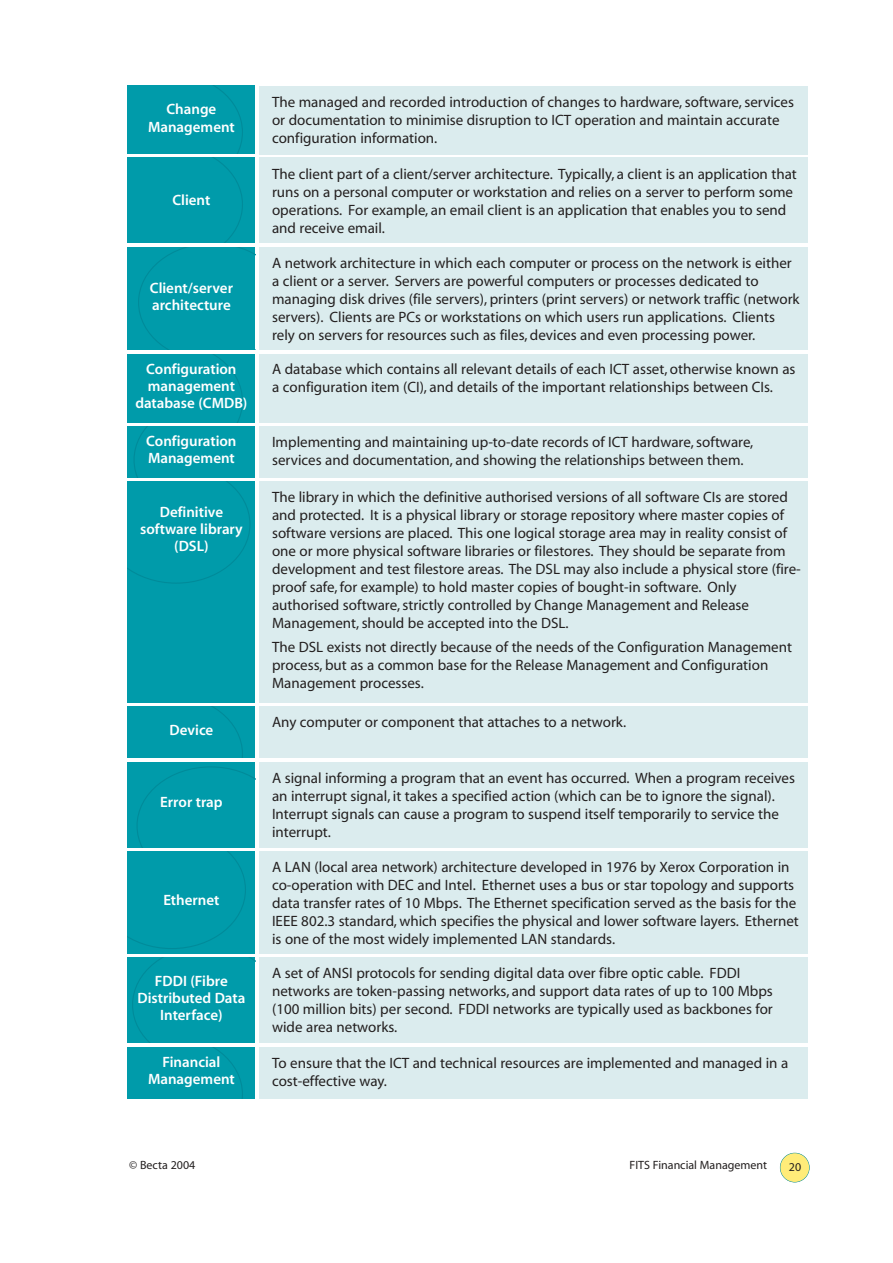
<style>
.page{position:relative;width:893px;height:1263px;background:#fff}
.page>*{position:absolute;margin:0;border:0;box-sizing:border-box;transform-origin:0 0}
.t1{font:15px/18px "Myriad MM 400 600";color:#231f1f}
.t2{font:15px/17.2px "Myriad MM 565 600";color:#fff;text-align:center}
.t3{font:12px "Myriad MM 400 600";color:#231f1f}
</style>
<div class="page">
<div style="left:780px;top:1153px;width:29px;height:29px;background:#ffec79;border-radius:50%"></div>
<div style="left:779px;top:1153px;width:30px;height:29px;border:1px solid #008b9a;border-radius:50%"></div>
<div style="left:128px;top:157px;width:127px;height:85px;background:#009baa"></div>
<div style="left:259px;top:157px;width:549px;height:85px;background:#dbecee"></div>
<div style="left:128px;top:85px;width:127px;height:68px;background:#009baa"></div>
<svg style="left:128px;top:85px;width:115px;height:157px"></svg>
<div style="left:259px;top:86px;width:549px;height:68px;background:#dbecee"></div>
<div style="left:259px;top:248px;width:549px;height:102px;background:#dbecee"></div>
<div style="left:259px;top:354px;width:549px;height:68px;background:#dbecee"></div>
<div style="left:259px;top:426px;width:549px;height:51px;background:#dbecee"></div>
<div style="left:128px;top:482px;width:127px;height:221px;background:#009baa"></div>
<div style="left:128px;top:248px;width:127px;height:336px;background:#009baa"></div>
<div style="left:259px;top:482px;width:549px;height:221px;background:#dbecee"></div>
<div style="left:128px;top:707px;width:127px;height:51px;background:#009baa"></div>
<svg style="left:213px;top:707px;width:30px;height:51px"></svg>
<div style="left:259px;top:707px;width:549px;height:51px;background:#dbecee"></div>
<div style="left:128px;top:762px;width:127px;height:85px;background:#009baa"></div>
<div style="left:259px;top:762px;width:549px;height:85px;background:#dbecee"></div>
<div style="left:128px;top:852px;width:127px;height:102px;background:#009baa"></div>
<svg style="left:128px;top:766px;width:127px;height:183px"></svg>
<div style="left:259px;top:852px;width:549px;height:102px;background:#dbecee"></div>
<div style="left:259px;top:958px;width:549px;height:85px;background:#dbecee"></div>
<div style="left:128px;top:958px;width:127px;height:140px;background:#009baa"></div>
<div style="left:259px;top:1047px;width:549px;height:51px;background:#dbecee"></div>
<p class="t2" style="left:148px;top:102px;width:88px">Change<br>Management</p>
<p class="t2" style="left:172px;top:193px;width:39px">Client</p>
<p class="t2" style="left:150px;top:281px;width:85px;text-align:left">Client/server architecture</p>
<p class="t2" style="left:135px;top:361px;width:114px">Configuration management database (CMDB)</p>
<p class="t2" style="left:146px;top:434px;width:92px;text-align:left">Configuration<br>Management</p>
<p class="t2" style="left:140px;top:505px;width:104px">Definitive software library (DSL)</p>
<p class="t2" style="left:169px;top:723px;width:45px">Device</p>
<p class="t2" style="left:160px;top:795px;width:64px">Error trap</p>
<p class="t2" style="left:163px;top:893px;width:58px">Ethernet</p>
<p class="t2" style="left:137px;top:974px;width:109px">FDDI (Fibre<br>Distributed Data<br>Interface)</p>
<p class="t2" style="left:148px;top:1054px;width:88px">Financial<br>Management</p>
<p class="t1" style="left:272px;top:94px;width:523px">The managed and recorded introduction of changes to hardware, software, services or documentation to minimise disruption to ICT operation and maintain accurate configuration information.</p>
<p class="t1" style="left:272px;top:166px;width:526px">The client part of a client/server architecture. Typically, a client is an application that runs on a personal computer or workstation and relies on a server to perform some operations. For example, an email client is an application that enables you to send and receive email.</p>
<p class="t1" style="left:272px;top:256px;width:529px">A network architecture in which each computer or process on the network is either a client or a server. Servers are powerful computers or processes dedicated to managing disk drives (file servers), printers (print servers) or network traffic (network servers). Clients are PCs or workstations on which users run applications. Clients rely on servers for resources such as files, devices and even processing power.</p>
<p class="t1" style="left:272px;top:362px;width:525px">A database which contains all relevant details of each ICT asset, otherwise known as a configuration item (CI), and details of the important relationships between CIs.</p>
<p class="t1" style="left:272px;top:434px;width:483px">Implementing and maintaining up-to-date records of ICT hardware, software, services and documentation, and showing the relationships between them.</p>
<p class="t1" style="left:272px;top:489px;width:530px">The library in which the definitive authorised versions of all software CIs are stored and protected. It is a physical library or storage repository where master copies of software versions are placed. This one logical storage area may in reality consist of one or more physical software libraries or filestores. They should be separate from development and test filestore areas. The DSL may also include a physical store (fire&shy;proof safe, for example) to hold master copies of bought-in software. Only authorised software, strictly controlled by Change Management and Release Management, should be accepted into the DSL.</p>
<p class="t1" style="left:272px;top:640px;width:521px">The DSL exists not directly because of the needs of the Configuration Management process, but as a common base for the Release Management and Configuration<br>Management processes.</p>
<p class="t1" style="left:272px;top:715px;width:355px">Any computer or component that attaches to a network.</p>
<p class="t1" style="left:272px;top:770px;width:524px">A signal informing a program that an event has occurred. When a program receives an interrupt signal, it takes a specified action (which can be to ignore the signal).<br>Interrupt signals can cause a program to suspend itself temporarily to service the interrupt.</p>
<p class="t1" style="left:272px;top:859px;width:528px">A LAN (local area network) architecture developed in 1976 by Xerox Corporation in co-operation with DEC and Intel. Ethernet uses a bus or star topology and supports data transfer rates of 10 Mbps. The Ethernet specification served as the basis for the IEEE 802.3 standard, which specifies the physical and lower software layers. Ethernet is one of the most widely implemented LAN standards.</p>
<p class="t1" style="left:272px;top:966px;width:502px">A set of ANSI protocols for sending digital data over fibre optic cable. FDDI networks are token-passing networks, and support data rates of up to 100 Mbps (100 million bits) per second. FDDI networks are typically used as backbones for wide area networks.</p>
<p class="t1" style="left:272px;top:1055px;width:517px">To ensure that the ICT and technical resources are implemented and managed in a cost-effective way.</p>
<p class="t3" style="left:129px;top:1160px;width:68px">© Becta 2004</p>
<p class="t3" style="left:629px;top:1160px;width:139px">FITS Financial Management</p>
<p class="t3" style="left:788px;top:1162px;width:14px">20</p>
</div>
